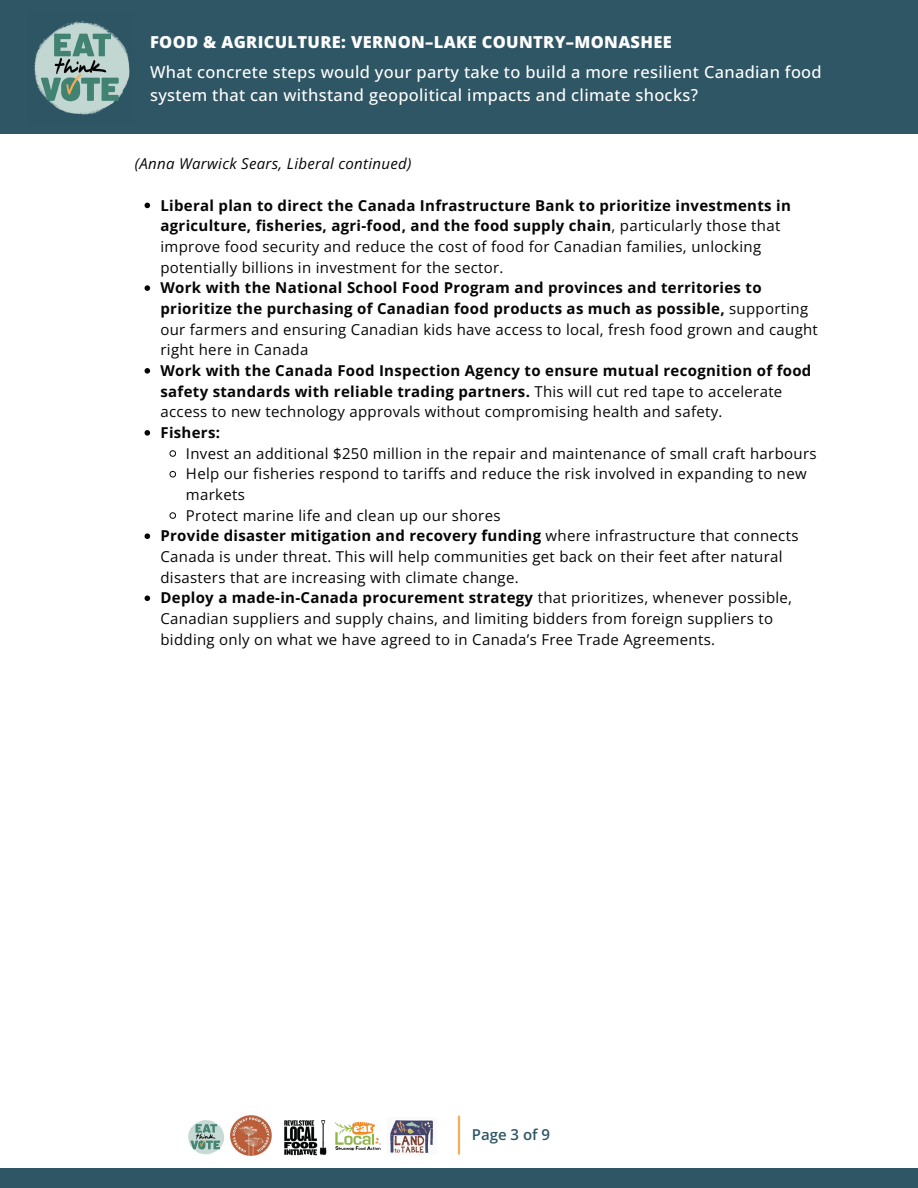
<style>
.page{position:relative;width:918px;height:1188px;background:#fff}
.page>*{position:absolute;margin:0;border:0;box-sizing:border-box;transform-origin:0 0}
.t1{font:500 16.5px/22.5px "Open Sans";letter-spacing:.02em;color:#fff}
.t2{font:800 16.5px "Open Sans";letter-spacing:.02em;color:#fff}
.t3{font:15px/20.7px "Open Sans";letter-spacing:.02em;color:#060606}
.t4{font:700 15px/20.7px "Open Sans";letter-spacing:.02em;color:#060606}
.t5{font:italic 15px "Open Sans";letter-spacing:.02em;color:#060606}
.t6{font:600 15px "Open Sans";color:#2f5665}
.s1{font-weight:700}
.s2{font-weight:400}
</style>
<div class="page">
<hr style="left:458px;top:1117px;width:2px;height:37px;background:#f3af59">
<div style="left:0;top:1168px;width:918px;height:20px;background:#2f5665"></div>
<img style="left:188px;top:1120px;width:43px;height:35px">
<img style="left:390px;top:1120px;width:43px;height:33px">
<img style="left:335px;top:1121px;width:46px;height:30px">
<img style="left:284px;top:1120px;width:42px;height:36px">
<img style="left:231px;top:1115px;width:40px;height:41px">
<div style="left:0;top:0;width:918px;height:134px;background:#2f5665"></div>
<img style="left:34px;top:21px;width:96px;height:94px">
<svg style="left:145px;top:203px;width:5px;height:5px"></svg>
<svg style="left:145px;top:285px;width:5px;height:6px"></svg>
<svg style="left:145px;top:368px;width:5px;height:6px"></svg>
<svg style="left:145px;top:430px;width:5px;height:6px"></svg>
<svg style="left:169px;top:450px;width:7px;height:7px"></svg>
<svg style="left:169px;top:470px;width:7px;height:8px"></svg>
<svg style="left:169px;top:512px;width:7px;height:7px"></svg>
<svg style="left:145px;top:533px;width:5px;height:6px"></svg>
<svg style="left:145px;top:595px;width:5px;height:6px"></svg>
<p class="t2" style="left:150px;top:31px;width:523px">FOOD &amp; AGRICULTURE: VERNON–LAKE COUNTRY–MONASHEE</p>
<p class="t1" style="left:150px;top:61px;width:673px">What concrete steps would your party take to build a more resilient Canadian food system that can withstand geopolitical impacts and climate shocks?</p>
<p class="t5" style="left:135px;top:153px;width:278px">(Anna Warwick Sears, Liberal continued)</p>
<p class="t3" style="left:160px;top:194px;width:632px"><span class="s1">Liberal plan to direct the Canada Infrastructure Bank to prioritize investments in agriculture, fisheries, agri-food, and the food supply chain</span>, particularly those that improve food security and reduce the cost of food for Canadian families, unlocking potentially billions in investment for the sector.</p>
<p class="t4" style="left:160px;top:277px;width:659px">Work with the National School Food Program and provinces and territories to prioritize the purchasing of Canadian food products as much as possible, <span class="s2">supporting our farmers and ensuring Canadian kids have access to local, fresh food grown and caught right here in Canada</span></p>
<p class="t4" style="left:160px;top:360px;width:652px">Work with the Canada Food Inspection Agency to ensure mutual recognition of food safety standards with reliable trading partners. <span class="s2">This will cut red tape to accelerate access to new technology approvals without compromising health and safety.</span></p>
<p class="t4" style="left:160px;top:422px;width:61px">Fishers:</p>
<p class="t3" style="left:186px;top:443px;width:632px">Invest an additional $250 million in the repair and maintenance of small craft harbours</p>
<p class="t3" style="left:186px;top:463px;width:622px">Help our fisheries respond to tariffs and reduce the risk involved in expanding to new markets</p>
<p class="t3" style="left:186px;top:505px;width:316px">Protect marine life and clean up our shores</p>
<p class="t3" style="left:160px;top:525px;width:640px"><span class="s1">Provide disaster mitigation and recovery funding</span> where infrastructure that connects<br>Canada is under threat. This will help communities get back on their feet after natural disasters that are increasing with climate change.</p>
<p class="t3" style="left:160px;top:587px;width:633px"><span class="s1">Deploy a made-in-Canada procurement strategy</span> that prioritizes, whenever possible,<br>Canadian suppliers and supply chains, and limiting bidders from foreign suppliers to bidding only on what we have agreed to in Canada’s Free Trade Agreements.</p>
<p class="t6" style="left:472px;top:1124px;width:80px">Page 3 of 9</p>
</div>
